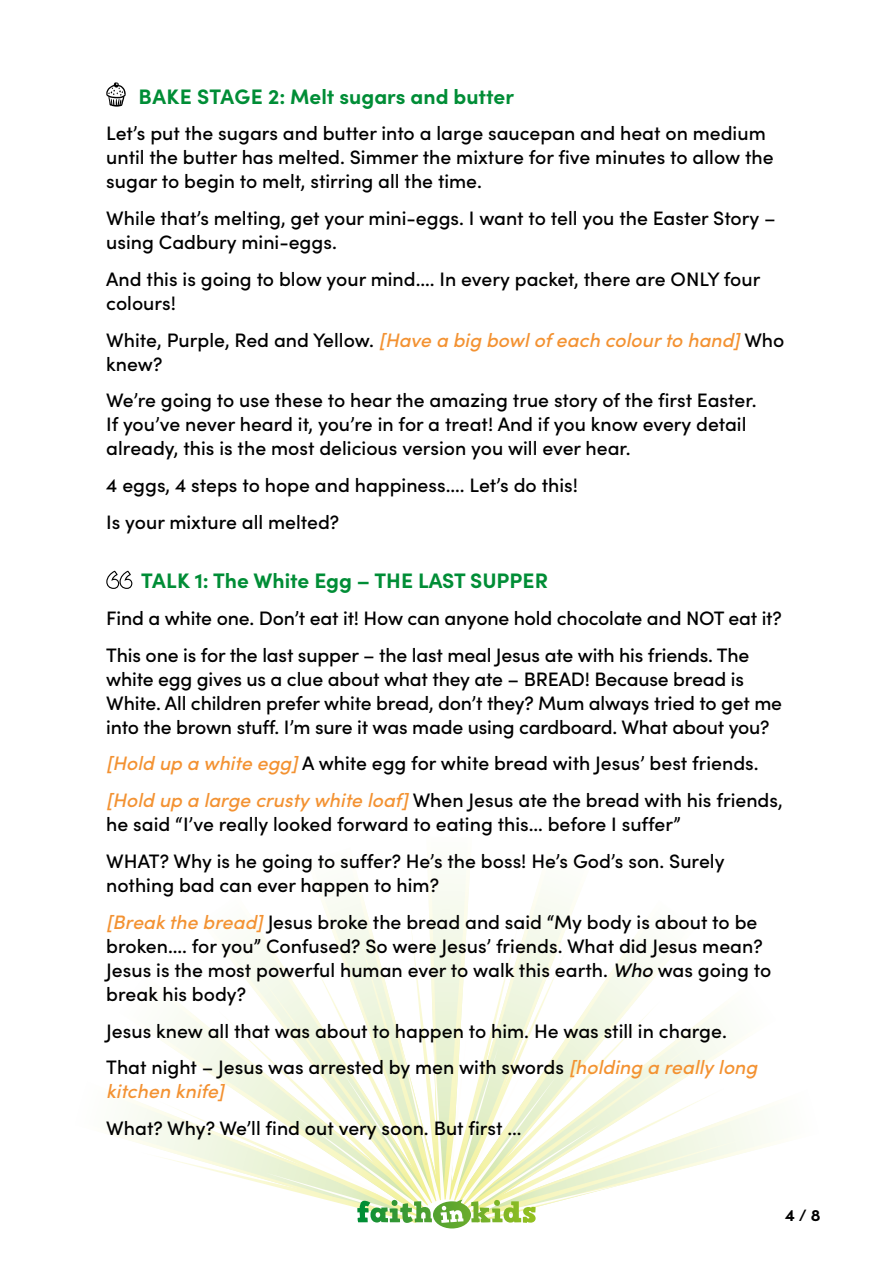
<style>
.page{position:relative;width:893px;height:1263px;background:#fff}
.page>*{position:absolute;margin:0;border:0;box-sizing:border-box;transform-origin:0 0}
.t1{font:700 21px "Sofia Pro";color:#008d36}
.t2{font:500 19.5px/24px "Sofia Pro";color:#000}
.t3{font:italic 500 19.5px "Sofia Pro";color:#f39232}
.t4{font:700 16.5px "Sofia Pro";color:#000}
.s1{font-style:italic;color:#f39232}
.s2{font-style:italic}
</style>
<div class="page">
<svg style="left:106px;top:82px;width:20px;height:25px"></svg>
<svg style="left:106px;top:570px;width:27px;height:19px"></svg>
<svg style="left:118px;top:870px;width:658px;height:359px"></svg>
<p class="t1" style="left:139px;top:80px;width:377px">BAKE STAGE 2: Melt sugars and butter</p>
<p class="t2" style="left:106px;top:120px;width:669px">Let’s put the sugars and butter into a large saucepan and heat on medium until the butter has melted. Simmer the mixture for five minutes to allow the sugar to begin to melt, stirring all the time.</p>
<p class="t2" style="left:106px;top:205px;width:671px">While that’s melting, get your mini-eggs. I want to tell you the Easter Story – using Cadbury mini-eggs.</p>
<p class="t2" style="left:106px;top:266px;width:656px">And this is going to blow your mind…. In every packet, there are ONLY four colours!</p>
<p class="t2" style="left:106px;top:327px;width:680px">White, Purple, Red and Yellow. <span class="s1">[Have a big bowl of each colour to hand]</span> Who knew?</p>
<p class="t2" style="left:106px;top:387px;width:652px">We’re going to use these to hear the amazing true story of the first Easter.<br>If you’ve never heard it, you’re in for a treat! And if you know every detail already, this is the most delicious version you will ever hear.</p>
<p class="t2" style="left:106px;top:466px;width:473px;line-height:36.8px">4 eggs, 4 steps to hope and happiness…. Let’s do this!<br>Is your mixture all melted?</p>
<p class="t1" style="left:141px;top:565px;width:408px">TALK 1: The White Egg – THE LAST SUPPER</p>
<p class="t2" style="left:106px;top:598px;width:677px;line-height:36.8px">Find a white one. Don’t eat it! How can anyone hold chocolate and NOT eat it?<br>This one is for the last supper – the last meal Jesus ate with his friends. The</p>
<p class="t2" style="left:106px;top:666px;width:677px">white egg gives us a clue about what they ate – BREAD! Because bread is<br>White. All children prefer white bread, don’t they? Mum always tried to get me into the brown stuff. I’m sure it was made using cardboard. What about you?</p>
<p class="t2" style="left:106px;top:744px;width:678px;line-height:36.8px"><span class="s1">[Hold up a white egg]</span> A white egg for white bread with Jesus’ best friends. <span class="s1">[Hold up a large crusty white loaf]</span> When Jesus ate the bread with his friends,</p>
<p class="t2" style="left:106px;top:805px;width:620px;line-height:36.8px">he said “I’ve really looked forward to eating this… before I suffer”<br>WHAT? Why is he going to suffer? He’s the boss! He’s God’s son. Surely</p>
<p class="t2" style="left:106px;top:866px;width:653px;line-height:36.8px">nothing bad can ever happen to him?<br><span class="s1">[Break the bread]</span> Jesus broke the bread and said “My body is about to be</p>
<p class="t2" style="left:106px;top:933px;width:666px">broken…. for you” Confused? So were Jesus’ friends. What did Jesus mean?<br>Jesus is the most powerful human ever to walk this earth. <span class="s2">Who</span> was going to break his body?</p>
<p class="t2" style="left:106px;top:1011px;width:653px;line-height:36.8px">Jesus knew all that was about to happen to him. He was still in charge.<br>That night – Jesus was arrested by men with swords <span class="s1">[holding a really long</span></p>
<p class="t3" style="left:106px;top:1077px;width:119px">kitchen knife]</p>
<p class="t2" style="left:106px;top:1115px;width:417px">What? Why? We’ll find out very soon. But first …</p>
<p class="t4" style="left:785px;top:1203px;width:37px">4 / 8</p>
</div>
